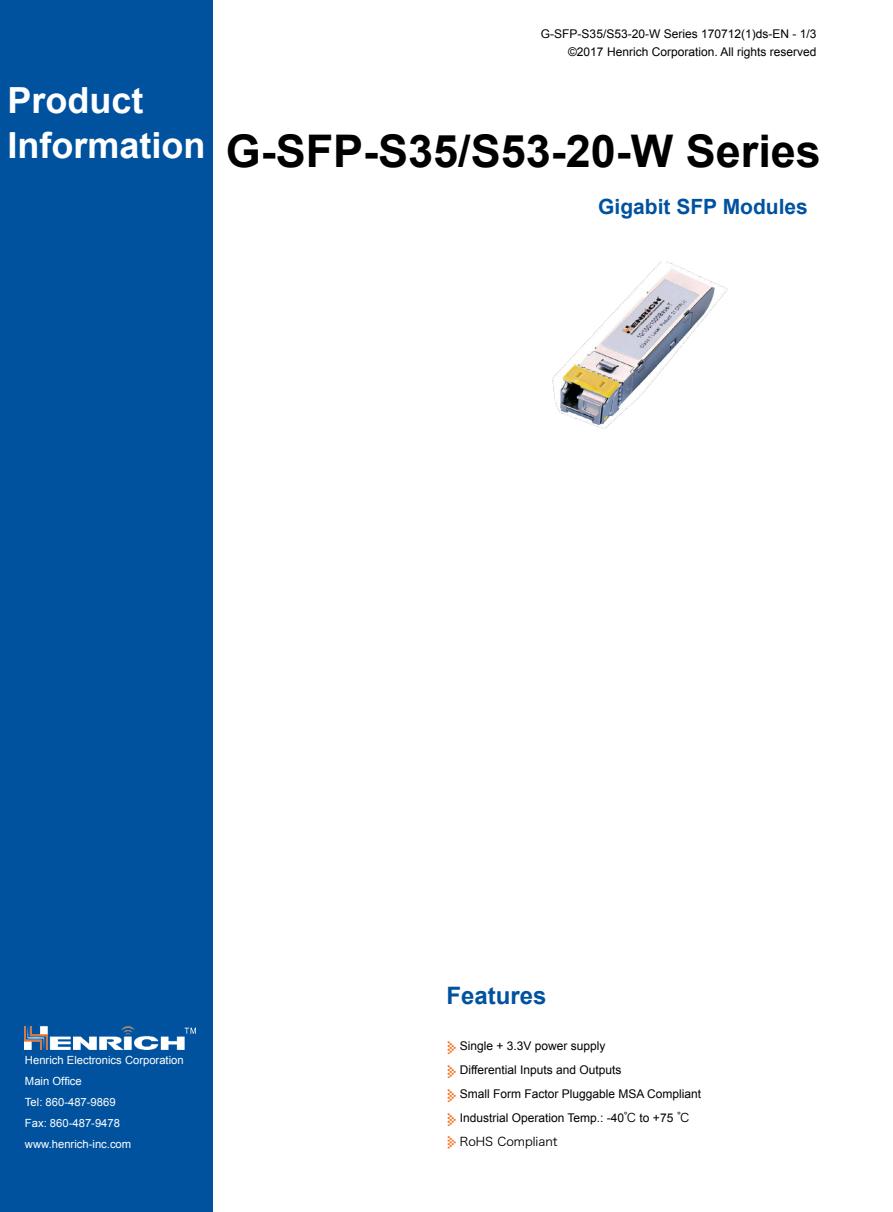
<style>
.page{position:relative;width:893px;height:1212px;background:#fff}
.page>*{position:absolute;margin:0;border:0;box-sizing:border-box;transform-origin:0 0}
.t1{font:700 45px "Arial";color:#000}
.t2{font:700 36px/45px "Arial";color:#fff}
.t3{font:700 24px "Arial";color:#00529f}
.t4{font:700 21px "Arial";color:#00529f}
.t5{font:12px/24px "Arial";color:#000}
.t6{font:12px "Hiragino Sans GB W3";color:#000}
.t7{font:11.25px/21px "Arial";color:#fff}
.s1{font-family:"Hiragino Sans GB W3"}
</style>
<div class="page">
<svg style="left:447px;top:1041px;width:9px;height:13px"></svg>
<svg style="left:447px;top:1065px;width:9px;height:13px"></svg>
<svg style="left:447px;top:1089px;width:9px;height:13px"></svg>
<svg style="left:447px;top:1113px;width:9px;height:13px"></svg>
<div style="left:0;top:0;width:213px;height:1212px;background:#00529f"></div>
<img style="left:25px;top:1026px;width:170px;height:23px">
<svg style="left:447px;top:1136px;width:9px;height:13px"></svg>
<img style="left:553px;top:261px;width:174px;height:167px">
<h2 class="t2" style="left:7px;top:81px;width:199px">Product<br>Information</h2>
<p class="t5" style="left:541px;top:26px;width:277px;line-height:18px;text-align:right">G-SFP-S35/S53-20-W Series 170712(1)ds-EN - 1/3 ©2017 Henrich Corporation. All rights reserved</p>
<h1 class="t1" style="left:226px;top:135px;width:597px">G-SFP-S35/S53-20-W Series</h1>
<h3 class="t4" style="left:598px;top:199px;width:211px">Gigabit SFP Modules</h3>
<p class="t7" style="left:25px;top:1050px;width:160px">Henrich Electronics Corporation<br>Main Office<br>Tel: 860-487-9869<br>Fax: 860-487-9478 www.henrich-inc.com</p>
<h3 class="t3" style="left:446px;top:986px;width:102px">Features</h3>
<p class="t5" style="left:460px;top:1035px;width:243px">Single + 3.3V power supply<br>Differential Inputs and Outputs<br>Small Form Factor Pluggable MSA Compliant Industrial Operation Temp.: -40<span class="s1">℃</span> to +75 <span class="s1">℃</span></p>
<p class="t6" style="left:460px;top:1134px;width:99px">RoHS Compliant</p>
</div>
